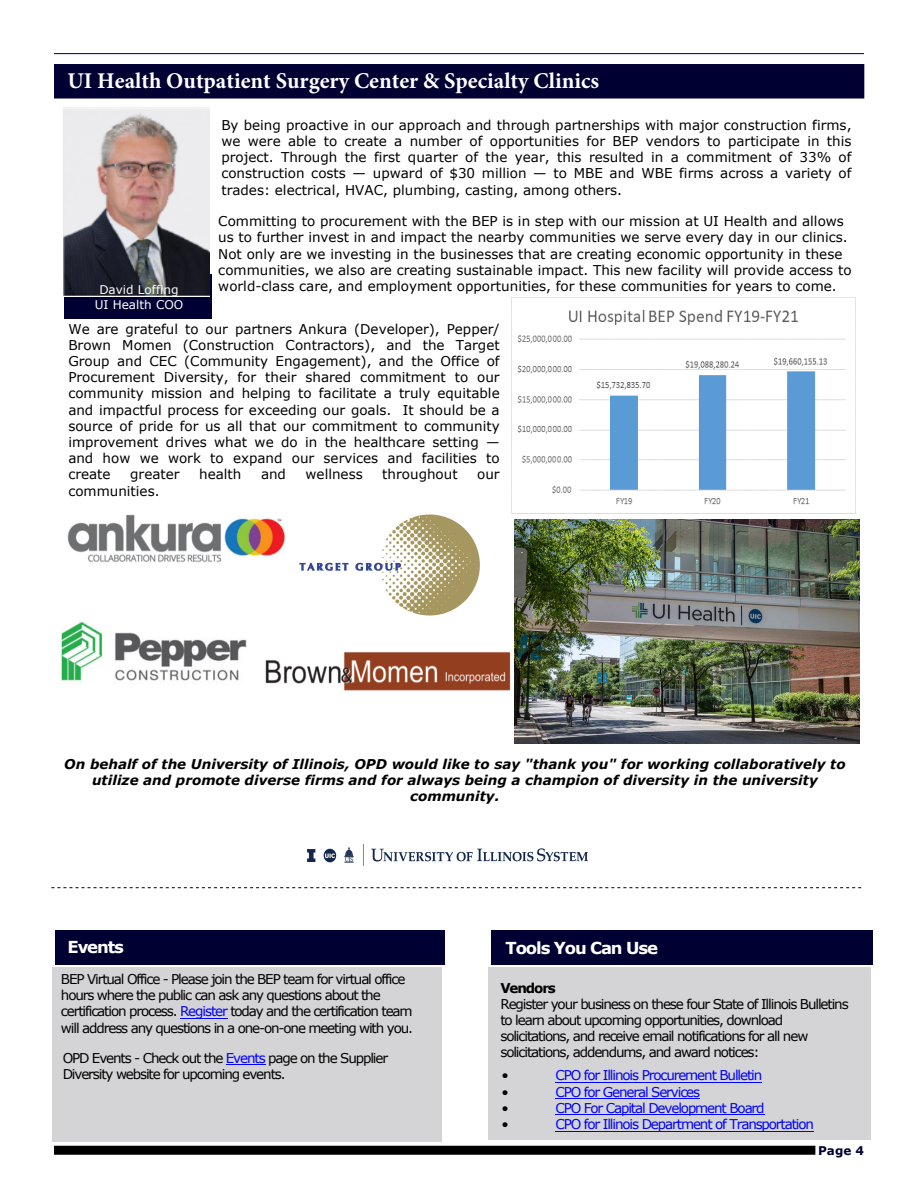
<style>
.page{position:relative;width:918px;height:1188px;background:#fff}
.page>*{position:absolute;margin:0;border:0;box-sizing:border-box;transform-origin:0 0}
.t1{font:700 22.5px "Minion Pro";color:#fff}
.t2{font:700 16.5px "Verdana";letter-spacing:-.07em;color:#fff}
.t3{font:700 16.5px "Verdana";letter-spacing:-.07em;color:#fff}
.t4{font:13.5px/16.2px "Verdana";color:#000;text-align:justify}
.t5{font:13.5px/16.2px "Verdana";letter-spacing:-.085em;color:#000}
.t6{font:italic 700 13.5px/16.2px "Verdana";color:#000;text-align:center}
.t7{font:13.5px "Verdana";letter-spacing:-.085em;color:#00f}
.t8{font:700 13.5px "Verdana";letter-spacing:-.085em;color:#000}
.t9{font:12px "Verdana";color:#fff}
.t10{font:700 12px "Verdana";color:#003}
.s1{color:#00f}
</style>
<div class="page">
<hr style="left:54px;top:53px;width:810px;height:1px;background:#003">
<div style="left:54px;top:1146px;width:761px;height:9px;background:#000"></div>
<div style="left:53px;top:968px;width:389px;height:174px;background:#d4d4d6"></div>
<div style="left:489px;top:968px;width:382px;height:172px;background:#d4d4d6"></div>
<svg style="left:51px;top:887px;width:810px;height:1px"></svg>
<hr style="left:180px;top:1018px;width:47px;height:1px;background:#00f">
<hr style="left:226px;top:1064px;width:40px;height:1px;background:#00f">
<hr style="left:555px;top:1082px;width:207px;height:1px;background:#00f">
<hr style="left:555px;top:1098px;width:145px;height:1px;background:#00f">
<hr style="left:555px;top:1115px;width:210px;height:1px;background:#00f">
<hr style="left:555px;top:1131px;width:259px;height:1px;background:#00f">
<div style="left:54px;top:64px;width:810px;height:35px;background:#003"></div>
<div style="left:64px;top:275px;width:147px;height:44px;background:#003"></div>
<img style="left:64px;top:107px;width:145px;height:190px">
<img style="left:511px;top:297px;width:344px;height:216px">
<img style="left:515px;top:520px;width:344px;height:223px">
<img style="left:265px;top:653px;width:246px;height:38px">
<img style="left:61px;top:621px;width:186px;height:60px">
<img style="left:67px;top:515px;width:218px;height:47px">
<img style="left:299px;top:514px;width:181px;height:102px">
<img style="left:308px;top:844px;width:279px;height:22px">
<div style="left:55px;top:930px;width:390px;height:34px;background:#003"></div>
<div style="left:491px;top:930px;width:382px;height:34px;background:#003"></div>
<p class="t1" style="left:67px;top:64px;width:533px">UI Health Outpatient Surgery Center &amp; Specialty Clinics</p>
<p class="t4" style="left:221px;top:117px;width:632px">By being proactive in our approach and through partnerships with major construction firms, we were able to create a number of opportunities for BEP vendors to participate in this project. Through the first quarter of the year, this resulted in a commitment of 33% of construction costs — upward of $30 million — to MBE and WBE firms across a variety of trades: electrical, HVAC, plumbing, casting, among others.</p>
<p class="t4" style="left:218px;top:213px;width:635px;text-align:left">Committing to procurement with the BEP is in step with our mission at UI Health and allows us to further invest in and impact the nearby communities we serve every day in our clinics.<br>Not only are we investing in the businesses that are creating economic opportunity in these communities, we also are creating sustainable impact. This new facility will provide access to world-class care, and employment opportunities, for these communities for years to come.</p>
<p class="t4" style="left:68px;top:320px;width:433px">We are grateful to our partners Ankura (Developer), Pepper/ Brown Momen (Construction Contractors), and the Target Group and CEC (Community Engagement), and the Office of Procurement Diversity, for their shared commitment to our community mission and helping to facilitate a truly equitable and impactful process for exceeding our goals. It should be a source of pride for us all that our commitment to community improvement drives what we do in the healthcare setting — and how we work to expand our services and facilities to create</p>
<p class="t9" style="left:99px;top:282px;width:81px">David Loffing</p>
<p class="t9" style="left:95px;top:296px;width:90px">UI Health COO</p>
<p class="t4" style="left:130px;top:466px;width:51px">greater</p>
<p class="t4" style="left:199px;top:466px;width:44px">health</p>
<p class="t4" style="left:261px;top:466px;width:27px">and</p>
<p class="t4" style="left:306px;top:466px;width:59px">wellness</p>
<p class="t4" style="left:382px;top:466px;width:77px">throughout</p>
<p class="t4" style="left:477px;top:466px;width:24px">our</p>
<p class="t4" style="left:68px;top:482px;width:93px">communities.</p>
<p class="t6" style="left:64px;top:755px;width:783px">On behalf of the University of Illinois, OPD would like to say "thank you" for working collaboratively to utilize and promote diverse firms and for always being a champion of diversity in the university community.</p>
<p class="t3" style="left:68px;top:935px;width:58px">Events</p>
<p class="t2" style="left:506px;top:936px;width:154px">Tools You Can Use</p>
<p class="t5" style="left:61px;top:971px;width:354px">BEP Virtual Office - Please join the BEP team for virtual office hours where the public can ask any questions about the certification process. <span class="s1">Register</span> today and the certification team will address any questions in a one-on-one meeting with you.</p>
<p class="t5" style="left:63px;top:1049px;width:327px">OPD Events - Check out the <span class="s1">Events</span> page on the Supplier<br>Diversity website for upcoming events.</p>
<h5 class="t8" style="left:500px;top:978px;width:57px">Vendors</h5>
<p class="t5" style="left:500px;top:996px;width:350px">Register your business on these four State of Illinois Bulletins to learn about upcoming opportunities, download solicitations, and receive email notifications for all new solicitations, addendums, and award notices:</p>
<p class="t4" style="left:501px;top:1067px;width:9px">•</p>
<p class="t7" style="left:555px;top:1066px;width:209px">CPO for Illinois Procurement Bulletin</p>
<p class="t4" style="left:501px;top:1083px;width:9px">•</p>
<p class="t7" style="left:555px;top:1082px;width:146px">CPO for General Services</p>
<p class="t4" style="left:501px;top:1100px;width:9px">•</p>
<p class="t7" style="left:555px;top:1099px;width:211px">CPO For Capital Development Board</p>
<p class="t4" style="left:501px;top:1116px;width:9px">•</p>
<p class="t7" style="left:555px;top:1115px;width:260px">CPO for Illinois Department of Transportation</p>
<p class="t10" style="left:818px;top:1142px;width:47px">Page 4</p>
</div>
